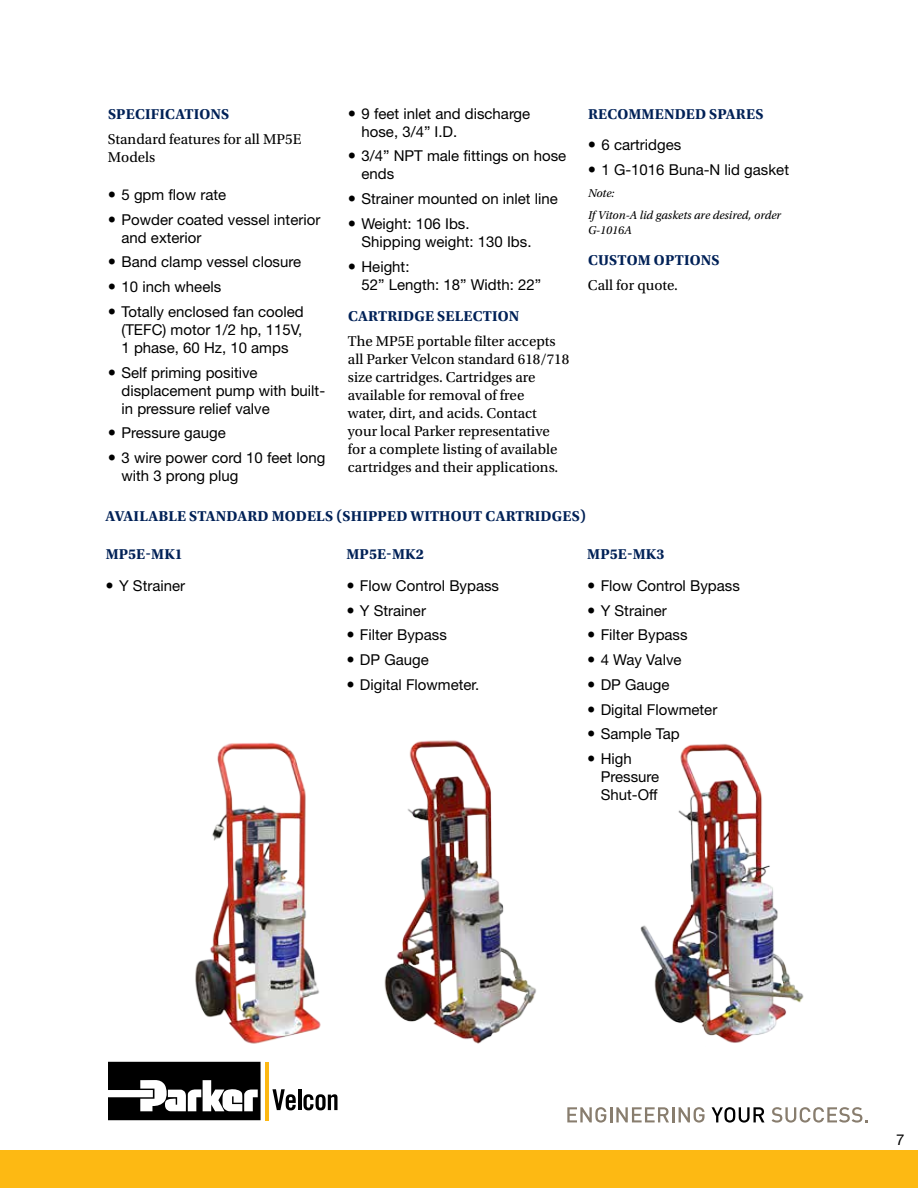
<style>
.page{position:relative;width:918px;height:1188px;background:#fff}
.page>*{position:absolute;margin:0;border:0;box-sizing:border-box;transform-origin:0 0}
.t1{font:15px/24.8px "Helvetica Neue LT Std";color:#000}
.t2{font:15px/18px "Utopia Std";color:#000}
.t3{font:700 15px "Utopia Std";letter-spacing:.01em;color:#002157}
.t4{font:italic 12px/21.8px "Utopia Std";color:#000}
</style>
<div class="page">
<div style="left:0;top:1150px;width:918px;height:38px;background:#fdb913"></div>
<svg style="left:272px;top:1089px;width:24px;height:21px"></svg>
<hr style="left:298px;top:1089px;width:3px;height:21px;background:#000">
<svg style="left:303px;top:1094px;width:35px;height:16px"></svg>
<svg style="left:108px;top:1062px;width:153px;height:58px"></svg>
<hr style="left:265px;top:1062px;width:4px;height:58px;background:#fdb813">
<svg style="left:567px;top:1107px;width:138px;height:16px"></svg>
<svg style="left:712px;top:1107px;width:53px;height:16px"></svg>
<svg style="left:772px;top:1107px;width:96px;height:16px"></svg>
<img style="left:195px;top:742px;width:126px;height:302px">
<img style="left:384px;top:740px;width:152px;height:304px">
<img style="left:640px;top:743px;width:164px;height:300px">
<p class="t3" style="left:108px;top:105px;width:10px">SPECI</p>
<p class="t3" style="left:151px;top:105px;width:44px">FICATIONS</p>
<p class="t2" style="left:108px;top:130px;width:195px">Standard features for all MP5E<br>Models</p>
<p class="t1" style="left:121px;top:182px;width:200px">5 gpm flow rate<br>Powder coated vessel interior</p>
<p class="t1" style="left:121px;top:225px;width:184px">and exterior<br>Band clamp vessel closure<br>10 inch wheels<br>Totally enclosed fan cooled</p>
<p class="t1" style="left:121px;top:320px;width:182px;line-height:18px">(TEFC) motor 1/2 hp, 115V,<br>1 phase, 60 Hz, 10 amps</p>
<p class="t1" style="left:121px;top:363px;width:205px;line-height:18px">Self priming positive displacement pump with built&shy;in pressure relief valve</p>
<p class="t1" style="left:121px;top:421px;width:205px">Pressure gauge<br>3 wire power cord 10 feet long</p>
<p class="t1" style="left:121px;top:463px;width:118px">with 3 prong plug</p>
<p class="t1" style="left:361px;top:104px;width:170px;line-height:18px">9 feet inlet and discharge hose, 3/4” I.D.</p>
<p class="t1" style="left:361px;top:147px;width:206px;line-height:18px">3/4” NPT male fittings on hose ends</p>
<p class="t1" style="left:361px;top:186px;width:198px">Strainer mounted on inlet line<br>Weight: 106 Ibs.</p>
<p class="t1" style="left:361px;top:229px;width:172px">Shipping weight: 130 Ibs.<br>Height:</p>
<p class="t1" style="left:361px;top:272px;width:181px">52” Length: 18” Width: 22”</p>
<p class="t3" style="left:348px;top:308px;width:30px">CARTRI</p>
<p class="t3" style="left:403px;top:308px;width:45px">DGE SELECTION</p>
<p class="t2" style="left:348px;top:332px;width:223px">The MP5E portable filter accepts all Parker Velcon standard 618/718 size cartridges. Cartridges are available for removal of free<br>water, dirt, and acids. Contact your local Parker representative for a complete listing of available cartridges and their applications.</p>
<p class="t3" style="left:588px;top:105px;width:11px">RECO</p>
<p class="t3" style="left:628px;top:105px;width:118px">MMENDED SPARES</p>
<p class="t1" style="left:601px;top:133px;width:189px">6 cartridges<br>1 G-1016 Buna-N lid gasket</p>
<p class="t4" style="left:588px;top:182px;width:195px">Note:<br>If Viton-A lid gaskets are desired, order</p>
<p class="t4" style="left:588px;top:219px;width:45px">G-1016A</p>
<p class="t3" style="left:588px;top:252px;width:11px">CUSTO</p>
<p class="t3" style="left:638px;top:252px;width:27px">M OPTIONS</p>
<p class="t2" style="left:588px;top:276px;width:92px">Call for quote.</p>
<p class="t3" style="left:106px;top:508px;width:482px">AVAILABLE STANDARD MODELS (SHIPPED WITHOUT CARTRIDGES)</p>
<p class="t3" style="left:106px;top:546px;width:79px">MP5E-MK1</p>
<p class="t1" style="left:119px;top:573px;width:68px">Y Strainer</p>
<p class="t3" style="left:346px;top:546px;width:79px">MP5E-MK2</p>
<p class="t1" style="left:360px;top:573px;width:141px">Flow Control Bypass<br>Y Strainer<br>Filter Bypass<br>DP Gauge<br>Digital Flowmeter.</p>
<p class="t3" style="left:587px;top:546px;width:79px">MP5E-MK3</p>
<p class="t1" style="left:601px;top:573px;width:141px">Flow Control Bypass<br>Y Strainer<br>Filter Bypass<br>4 Way Valve<br>DP Gauge<br>Digital Flowmeter<br>Sample Tap<br>High</p>
<p class="t1" style="left:601px;top:768px;width:60px;line-height:18px">Pressure<br>Shut-Off</p>
<p class="t1" style="left:896px;top:1127px;width:10px">7</p>
</div>
